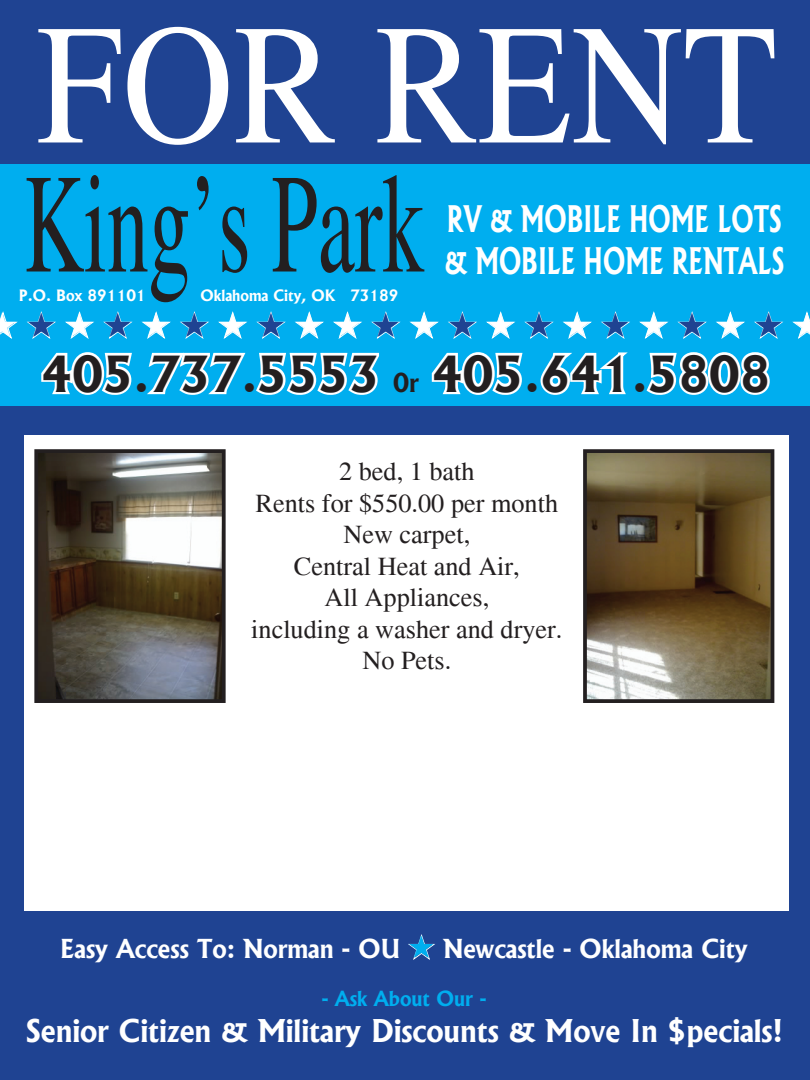
<style>
.page{position:relative;width:810px;height:1080px;background:#fff}
.page>*{position:absolute;margin:0;border:0;box-sizing:border-box;transform-origin:0 0}
.t1{font:171.25px "Times";color:#fff;scale:.9 1}
.t2{font:141.25px "Times";color:#231f20;scale:.59 1}
.t3{font:700 47.5px "Albertus";color:#231f20}
.t4{font:700 35px/42px "Albertus";color:#fff;scale:.72 1}
.t5{font:35px "Zapf Dingbats";color:#fff}
.t6{font:700 30px "Albertus";color:#fff}
.t7{font:26.25px/31.5px "Times";color:#231f20;text-align:center}
.t8{font:700 25px "Albertus";color:#fff}
.t9{font:700 20px "Albertus";color:#00aeef}
.t10{font:700 15px "Albertus";color:#fff}
.s1{color:#1f4392}
.s2{font-size:25px}
.s3{color:#00aeef}
</style>
<div class="page">
<div style="left:0;top:0;width:810px;height:164px;background:#1f4392"></div>
<div style="left:0;top:165px;width:810px;height:241px;background:#00aeef"></div>
<div style="left:0;top:406px;width:810px;height:674px;background:#1f4392"></div>
<svg style="left:409px;top:935px;width:25px;height:24px"></svg>
<svg style="left:41px;top:352px;width:339px;height:43px"></svg>
<svg style="left:431px;top:352px;width:92px;height:43px"></svg>
<svg style="left:540px;top:352px;width:88px;height:43px"></svg>
<svg style="left:646px;top:352px;width:124px;height:43px"></svg>
<svg style="left:0;top:312px;width:17px;height:26px"></svg>
<svg style="left:28px;top:312px;width:27px;height:26px"></svg>
<svg style="left:66px;top:312px;width:27px;height:26px"></svg>
<svg style="left:104px;top:312px;width:28px;height:26px"></svg>
<svg style="left:142px;top:312px;width:28px;height:26px"></svg>
<svg style="left:181px;top:312px;width:27px;height:26px"></svg>
<svg style="left:219px;top:312px;width:28px;height:26px"></svg>
<svg style="left:257px;top:312px;width:28px;height:26px"></svg>
<svg style="left:296px;top:312px;width:27px;height:26px"></svg>
<svg style="left:334px;top:312px;width:27px;height:26px"></svg>
<svg style="left:372px;top:312px;width:28px;height:26px"></svg>
<svg style="left:410px;top:312px;width:28px;height:26px"></svg>
<svg style="left:449px;top:312px;width:27px;height:26px"></svg>
<svg style="left:487px;top:312px;width:27px;height:26px"></svg>
<svg style="left:525px;top:312px;width:28px;height:26px"></svg>
<svg style="left:563px;top:312px;width:28px;height:26px"></svg>
<svg style="left:602px;top:312px;width:27px;height:26px"></svg>
<svg style="left:640px;top:312px;width:28px;height:26px"></svg>
<svg style="left:678px;top:312px;width:28px;height:26px"></svg>
<svg style="left:717px;top:312px;width:27px;height:26px"></svg>
<svg style="left:755px;top:312px;width:27px;height:26px"></svg>
<svg style="left:793px;top:312px;width:17px;height:26px"></svg>
<div style="left:24px;top:436px;width:765px;height:475px;background:#fff"></div>
<img style="left:39px;top:454px;width:182px;height:244px">
<div style="left:34px;top:449px;width:192px;height:254px;border:4px solid #231f20"></div>
<img style="left:588px;top:454px;width:181px;height:244px">
<div style="left:583px;top:449px;width:191px;height:254px;border:4px solid #231f20"></div>
<h1 class="t1" style="left:37px;top:-11px;width:825px">FOR RENT</h1>
<h2 class="t2" style="left:24px;top:145px;width:680px">King’s Park</h2>
<h3 class="t4" style="left:445px;top:198px;width:473px">RV &amp; MOBILE HOME LOTS &amp; MOBILE HOME RENTALS</h3>
<p class="t10" style="left:19px;top:286px;width:128px">P.O. Box 891101</p>
<p class="t10" style="left:201px;top:286px;width:200px">Oklahoma City, OK 73189</p>
<h3 class="t5" style="left:-11px;top:309px;width:834px">★ <span class="s1">★</span> ★ <span class="s1">★</span> ★ <span class="s1">★</span> ★ <span class="s1">★</span> ★ ★ <span class="s1">★</span> ★ <span class="s1">★</span> ★ <span class="s1">★</span> ★ <span class="s1">★</span> ★ <span class="s1">★</span> ★ <span class="s1">★</span> ★</h3>
<h3 class="t3" style="left:42px;top:345px;width:730px">405.737.5553 <span class="s2">0r</span> 405.641.5808</h3>
<p class="t7" style="left:251px;top:456px;width:313px">2 bed, 1 bath<br>Rents for $550.00 per month<br>New carpet,<br>Central Heat and Air,<br>All Appliances,<br>including a washer and dryer.<br>No Pets.</p>
<p class="t8" style="left:60px;top:934px;width:689px">Easy Access To: Norman - OU <span class="s3">★</span> Newcastle - Oklahoma City</p>
<p class="t9" style="left:322px;top:986px;width:166px">- Ask About Our -</p>
<p class="t6" style="left:25px;top:1012px;width:759px">Senior Citizen &amp; Military Discounts &amp; Move In $pecials!</p>
</div>
